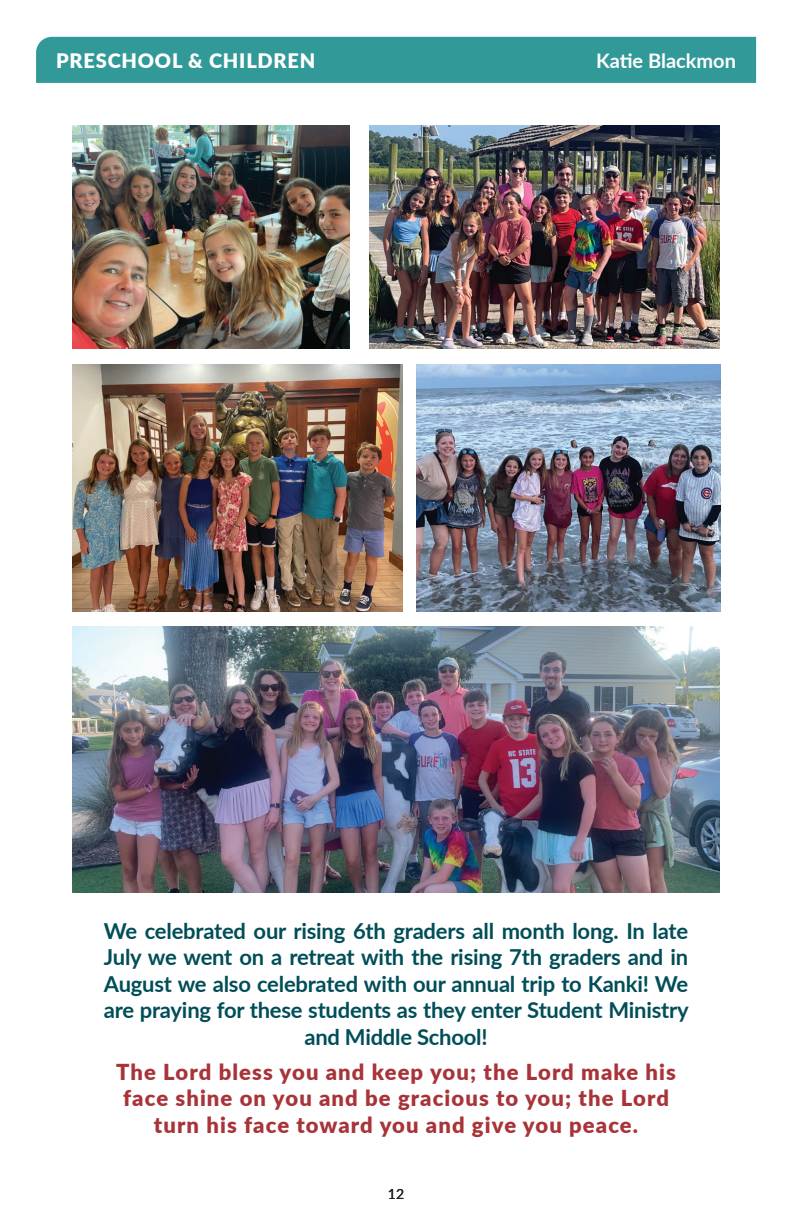
<style>
.page{position:relative;width:792px;height:1224px;background:#fff}
.page>*{position:absolute;margin:0;border:0;box-sizing:border-box;transform-origin:0 0}
.t1{font:700 22px/26.4px "Lato";letter-spacing:-.01em;color:#004e58;text-align:center}
.t2{font:900 22px/26.4px "Lato";letter-spacing:.05em;color:#a83439;text-align:center}
.t3{font:900 20px "Lato";letter-spacing:.04em;color:#fff}
.t4{font:700 20px "Lato";color:#fff}
.t5{font:14px "Lato";color:#231f20}
</style>
<div class="page">
<img style="left:72px;top:125px;width:278px;height:223px">
<img style="left:72px;top:364px;width:331px;height:248px">
<img style="left:72px;top:626px;width:648px;height:266px">
<img style="left:370px;top:125px;width:350px;height:223px">
<img style="left:417px;top:364px;width:303px;height:248px">
<div style="left:36px;top:37px;width:720px;height:46px;background:#329999"></div>
<p class="t3" style="left:56px;top:46px;width:261px">PRESCHOOL &amp; CHILDREN</p>
<p class="t4" style="left:596px;top:46px;width:142px">Katie Blackmon</p>
<p class="t1" style="left:104px;top:917px;width:586px">We celebrated our rising 6th graders all month long. In late July we went on a retreat with the rising 7th graders and in August we also celebrated with our annual trip to Kanki! We are praying for these students as they enter Student Ministry and Middle School!</p>
<p class="t2" style="left:116px;top:1058px;width:561px">The Lord bless you and keep you; the Lord make his face shine on you and be gracious to you; the Lord turn his face toward you and give you peace.</p>
<p class="t5" style="left:388px;top:1184px;width:18px">12</p>
</div>
